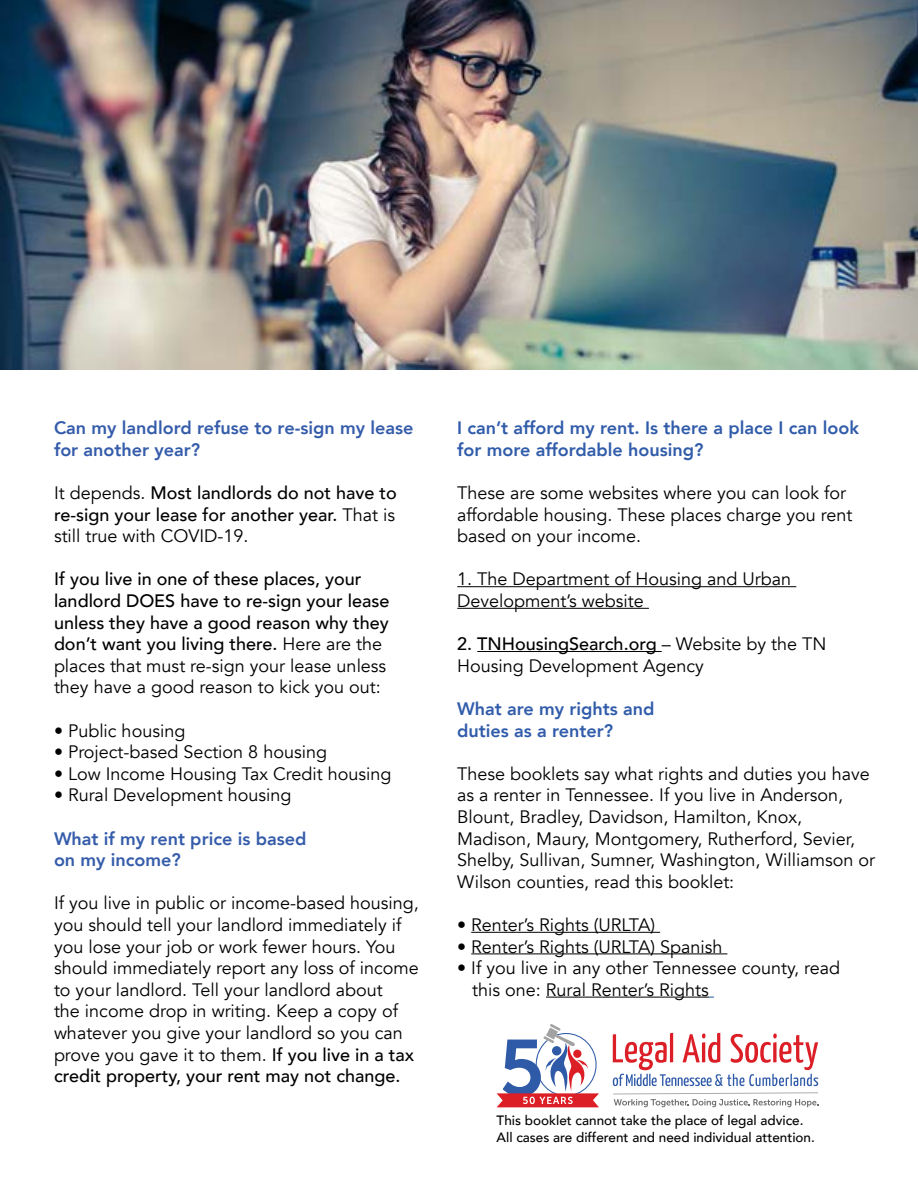
<style>
.page{position:relative;width:918px;height:1188px;background:#fff}
.page>*{position:absolute;margin:0;border:0;box-sizing:border-box;transform-origin:0 0}
.t1{font:18px/21.6px "Avenir";color:#000}
.t2{font:500 18px/21.6px "Avenir";color:#000;text-align:justify}
.t3{font:800 18px/21.6px "Avenir";color:#315caa}
.t4{font:800 18px/21.6px "Avenir";color:#355caa}
.t5{font:500 13.5px/16.2px "Avenir";color:#000}
.s1{font-weight:400}
.s2{font-weight:500}
</style>
<div class="page">
<hr style="left:457px;top:586px;width:339px;height:1px;background:#000">
<hr style="left:457px;top:608px;width:192px;height:1px;background:#000">
<hr style="left:477px;top:651px;width:185px;height:1px;background:#000">
<hr style="left:471px;top:932px;width:189px;height:1px;background:#000">
<hr style="left:471px;top:953px;width:256px;height:1px;background:#000">
<hr style="left:546px;top:997px;width:163px;height:1px;background:#000">
<img style="left:0;top:0;width:918px;height:369px">
<svg style="left:613px;top:1092px;width:205px;height:15px"></svg>
<svg style="left:613px;top:1033px;width:205px;height:53px"></svg>
<svg style="left:497px;top:1024px;width:102px;height:83px"></svg>
<p class="t4" style="left:54px;top:418px;width:361px">Can my landlord refuse to re-sign my lease for another year?</p>
<p class="t2" style="left:54px;top:482px;width:344px"><span class="s1">It depends.</span> Most landlords do not have to re-sign your lease for another year. <span class="s1">That is still true with COVID-19.</span></p>
<p class="t2" style="left:54px;top:569px;width:337px;text-align:left">If you live in one of these places, your landlord DOES have to re-sign your lease unless they have a good reason why they don’t want you living there. <span class="s1">Here are the places that must re-sign your lease unless they have a good reason to kick you out:</span></p>
<p class="t1" style="left:54px;top:720px;width:133px">• Public housing</p>
<p class="t1" style="left:54px;top:742px;width:275px">• Project-based Section 8 housing</p>
<p class="t1" style="left:54px;top:763px;width:339px">• Low Income Housing Tax Credit housing</p>
<p class="t1" style="left:54px;top:785px;width:239px">• Rural Development housing</p>
<p class="t4" style="left:54px;top:828px;width:254px">What if my rent price is based on my income?</p>
<p class="t1" style="left:54px;top:893px;width:367px">If you live in public or income-based housing, you should tell your landlord immediately if you lose your job or work fewer hours. You should immediately report any loss of income to your landlord. Tell your landlord about<br>the income drop in writing. Keep a copy of whatever you give your landlord so you can prove you gave it to them. <span class="s2">If you live in a tax credit property, your rent may not change.</span></p>
<p class="t3" style="left:457px;top:418px;width:404px">I can’t afford my rent. Is there a place I can look for more affordable housing?</p>
<p class="t1" style="left:457px;top:482px;width:397px">These are some websites where you can look for affordable housing. These places charge you rent based on your income.</p>
<p class="t1" style="left:457px;top:569px;width:336px">1. The Department of Housing and Urban<br>Development’s website</p>
<p class="t1" style="left:457px;top:634px;width:371px"><span class="s2">2. TNHousingSearch.org</span> – Website by the TN<br>Housing Development Agency</p>
<p class="t3" style="left:457px;top:698px;width:199px">What are my rights and duties as a renter?</p>
<p class="t1" style="left:457px;top:763px;width:419px">These booklets say what rights and duties you have as a renter in Tennessee. If you live in Anderson, Blount, Bradley, Davidson, Hamilton, Knox, Madison, Maury, Montgomery, Rutherford, Sevier, Shelby, Sullivan, Sumner, Washington, Williamson or Wilson counties, read this booklet:</p>
<p class="t1" style="left:457px;top:914px;width:199px">• Renter’s Rights (URLTA)</p>
<p class="t1" style="left:457px;top:936px;width:267px">• Renter’s Rights (URLTA) Spanish</p>
<p class="t1" style="left:472px;top:958px;width:369px;text-indent:-15px">• If you live in any other Tennessee county, read this one: Rural Renter’s Rights</p>
<p class="t5" style="left:497px;top:1113px;width:320px">This booklet cannot take the place of legal advice.<br>All cases are different and need individual attention.</p>
</div>
